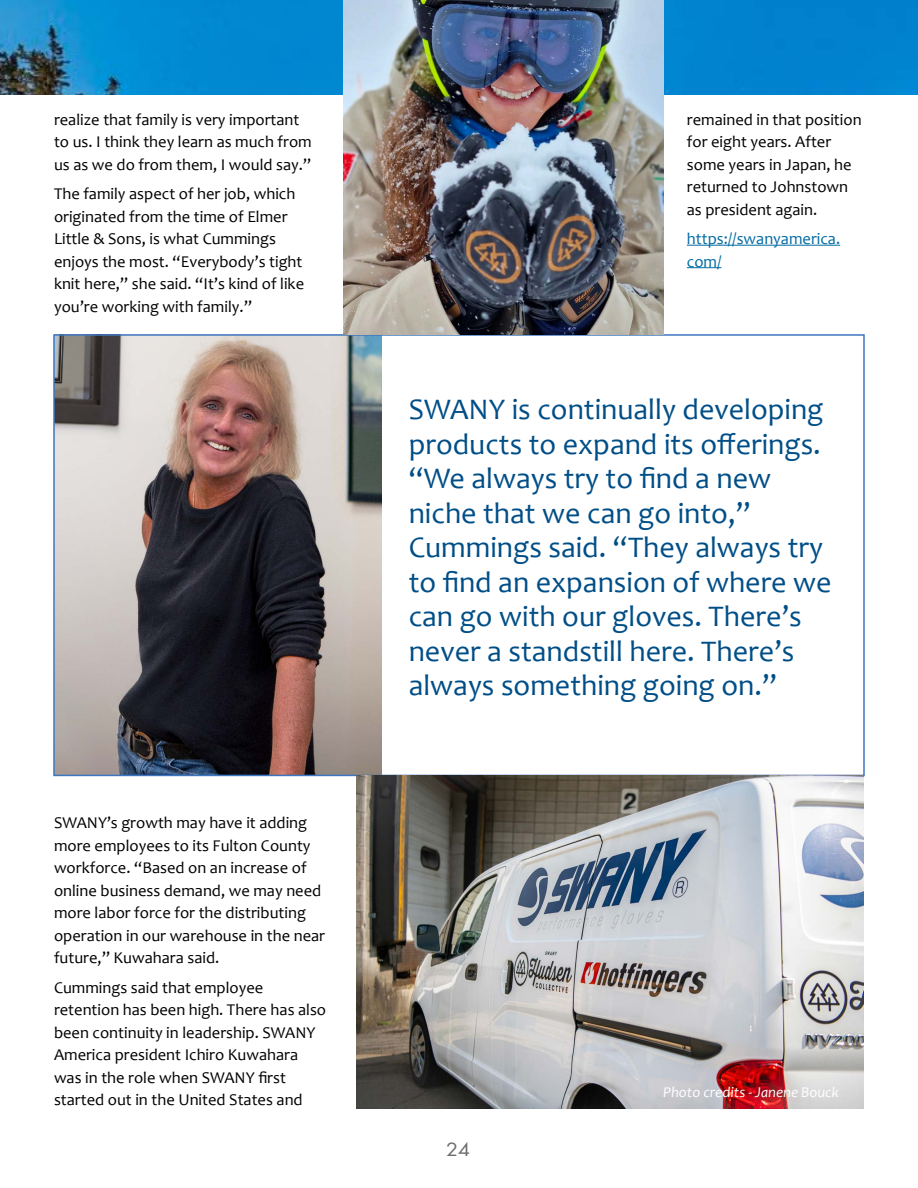
<style>
.page{position:relative;width:918px;height:1188px;background:#fff}
.page>*{position:absolute;margin:0;border:0;box-sizing:border-box;transform-origin:0 0}
.t1{font:30px/34.5px "Candara";color:#004e87}
.t2{font:17.7px "Futura";color:#6d6e71;scale:1.1 1}
.t3{font:16.5px/22.5px "Candara";color:#000}
.t4{font:16.5px/22.5px "Candara";color:#006ba4}
.t5{font:italic 15px "Candara";color:#fff}
</style>
<div class="page">
<img style="left:56px;top:337px;width:326px;height:436px">
<img style="left:357px;top:775px;width:507px;height:333px">
<img style="left:0;top:0;width:918px;height:94px">
<img style="left:344px;top:0;width:319px;height:334px">
<hr style="left:687px;top:245px;width:153px;height:1px;background:#006ba4">
<hr style="left:687px;top:267px;width:34px;height:1px;background:#006ba4">
<p class="t3" style="left:54px;top:108px;width:259px">realize that family is very important to us. I think they learn as much from us as we do from them, I would say.”</p>
<p class="t3" style="left:54px;top:183px;width:252px">The family aspect of her job, which originated from the time of Elmer Little &amp; Sons, is what Cummings enjoys the most. “Everybody’s tight knit here,” she said. “It’s kind of like you’re working with family.”</p>
<p class="t3" style="left:54px;top:812px;width:273px">SWANY’s growth may have it adding more employees to its Fulton County workforce. “Based on an increase of online business demand, we may need more labor force for the distributing operation in our warehouse in the near future,” Kuwahara said.</p>
<p class="t3" style="left:54px;top:976px;width:274px">Cummings said that employee retention has been high. There has also been continuity in leadership. SWANY America president Ichiro Kuwahara was in the role when SWANY first started out in the United States and</p>
<p class="t3" style="left:687px;top:108px;width:176px">remained in that position for eight years. After some years in Japan, he returned to Johnstown as president again.</p>
<p class="t4" style="left:687px;top:228px;width:155px">https://swanyamerica. com/</p>
<p class="t1" style="left:409px;top:392px;width:424px">SWANY is continually developing products to expand its offerings. “We always try to find a new niche that we can go into,”<br>Cummings said. “They always try to find an expansion of where we can go with our gloves. There’s never a standstill here. There’s always something going on.”</p>
<p class="t2" style="left:446px;top:1138px;width:23px">24</p>
<p class="t5" style="left:663px;top:1083px;width:177px">Photo credits - Janene Bouck</p>
</div>
